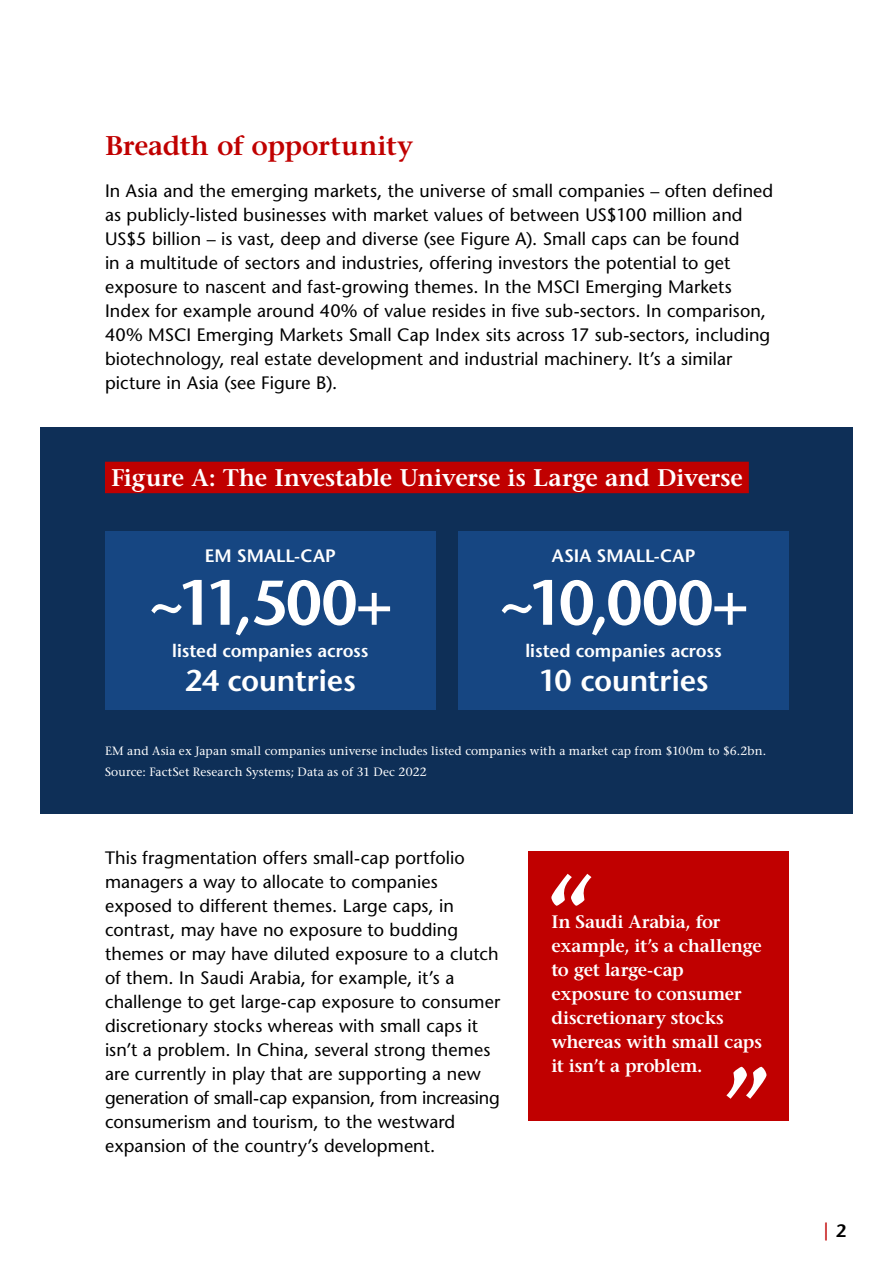
<style>
.page{position:relative;width:894px;height:1263px;background:#fff}
.page>*{position:absolute;margin:0;border:0;box-sizing:border-box;transform-origin:0 0}
._32_Graph_copy_bold{font:600 63px "Stone Sans Std";letter-spacing:-.02em;color:#fff}
._00_Graph_Subheader{font:600 30px "Stone Sans Std";letter-spacing:-.005em;color:#fff}
._00_Header{font:600 27px "Stone Serif Std";letter-spacing:-.005em;color:#c00000}
._30_Graph_title_red{font:600 24px "Stone Serif Std";letter-spacing:-.005em;color:#fff}
._00_Body_Copy{font:500 18px/24px "Stone Sans Std";letter-spacing:.005em;color:#000}
._00_Quote{font:600 18px/24px "Stone Serif Std";letter-spacing:-.015em;color:#fff}
._00_Graph_Subheader-2{font:600 18px "Stone Sans Std";color:#fff}
.t1{font:600 18px "Stone Sans Std";color:#c00000}
._34_Graph_Sources{font:500 12px "Stone Serif Std";letter-spacing:.01em;color:#fff}
.s1{color:#000}
</style>
<div class="page">
<div style="left:40px;top:427px;width:814px;height:387px;background:#0e2f57"></div>
<div style="left:105px;top:462px;width:644px;height:31px;background:#c00000"></div>
<div style="left:105px;top:531px;width:331px;height:178px;background:#164682"></div>
<div style="left:458px;top:531px;width:331px;height:178px;background:#164682"></div>
<div style="left:529px;top:851px;width:260px;height:270px;background:#c00000"></div>
<svg style="left:551px;top:874px;width:40px;height:32px"></svg>
<svg style="left:726px;top:1067px;width:40px;height:32px"></svg>
<p class="_00_Header" style="left:105px;top:130px;width:310px">Breadth of opportunity</p>
<p class="_00_Body_Copy" style="left:105px;top:179px;width:670px">In Asia and the emerging markets, the universe of small companies – often defined as publicly-listed businesses with market values of between US$100 million and US$5 billion – is vast, deep and diverse (see Figure A). Small caps can be found<br>in a multitude of sectors and industries, offering investors the potential to get exposure to nascent and fast-growing themes. In the MSCI Emerging Markets Index for example around 40% of value resides in five sub-sectors. In comparison, 40% MSCI Emerging Markets Small Cap Index sits across 17 sub-sectors, including biotechnology, real estate development and industrial machinery. It’s a similar picture in Asia (see Figure B).</p>
<p class="_30_Graph_title_red" style="left:111px;top:463px;width:633px">Figure A: The Investable Universe is Large and Diverse</p>
<p class="_00_Graph_Subheader-2" style="left:205px;top:545px;width:132px">EM SMALL-CAP</p>
<p class="_32_Graph_copy_bold" style="left:148px;top:565px;width:245px">~11,500+</p>
<p class="_00_Graph_Subheader-2" style="left:172px;top:640px;width:198px">listed companies across</p>
<p class="_00_Graph_Subheader" style="left:185px;top:663px;width:172px">24 countries</p>
<p class="_00_Graph_Subheader-2" style="left:552px;top:545px;width:145px">ASIA SMALL-CAP</p>
<p class="_32_Graph_copy_bold" style="left:499px;top:565px;width:251px">~10,000+</p>
<p class="_00_Graph_Subheader-2" style="left:525px;top:640px;width:198px">listed companies across</p>
<p class="_00_Graph_Subheader" style="left:539px;top:663px;width:172px">10 countries</p>
<p class="_34_Graph_Sources" style="left:105px;top:744px;width:663px">EM and Asia ex Japan small companies universe includes listed companies with a market cap from $100m to $6.2bn.</p>
<p class="_34_Graph_Sources" style="left:105px;top:765px;width:323px">Source: FactSet Research Systems; Data as of 31 Dec 2022</p>
<p class="_00_Body_Copy" style="left:105px;top:846px;width:397px">This fragmentation offers small-cap portfolio managers a way to allocate to companies exposed to different themes. Large caps, in contrast, may have no exposure to budding themes or may have diluted exposure to a clutch of them. In Saudi Arabia, for example, it’s a challenge to get large-cap exposure to consumer discretionary stocks whereas with small caps it isn’t a problem. In China, several strong themes are currently in play that are supporting a new generation of small-cap expansion, from increasing consumerism and tourism, to the westward expansion of the country’s development.</p>
<p class="_00_Quote" style="left:551px;top:910px;width:212px">In Saudi Arabia, for example, it’s a challenge to get large-cap exposure to consumer discretionary stocks whereas with small caps it isn’t a problem.</p>
<p class="t1" style="left:824px;top:1219px;width:24px">| <span class="s1">2</span></p>
</div>
